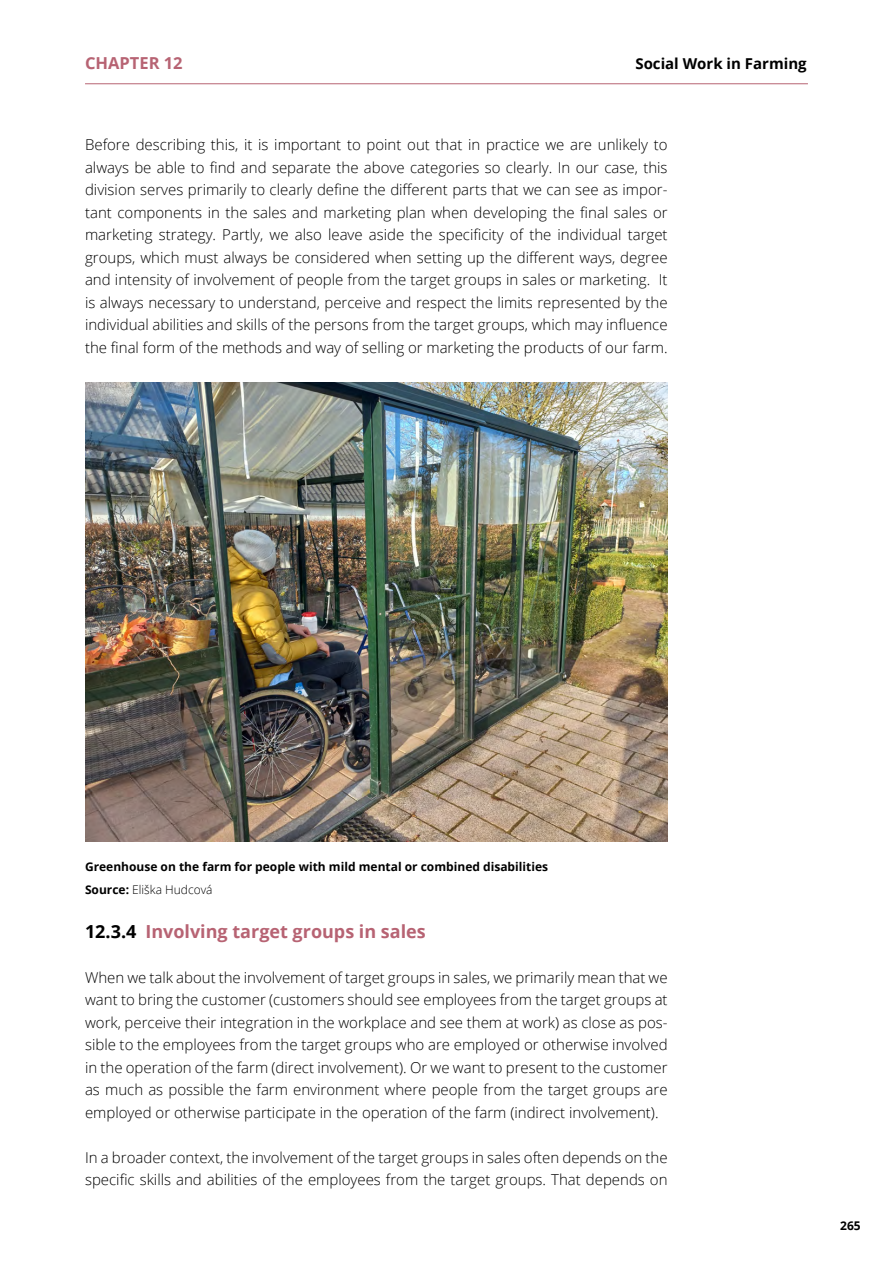
<style>
.page{position:relative;width:893px;height:1263px;background:#fff}
.page>*{position:absolute;margin:0;border:0;box-sizing:border-box;transform-origin:0 0}
.t1{font:700 18px "Open Sans";color:#b76373}
.t2{font:700 16.5px "Open Sans";color:#b76373}
.t3{font:300 15px/22.5px "Open Sans";color:#000;text-align:justify}
.t4{font:700 15px "Open Sans";color:#000}
.t5{font:700 12px/23.5px "Open Sans";color:#000}
.s1{font-weight:300}
.s2{color:#000}
</style>
<div class="page">
<img style="left:85px;top:383px;width:583px;height:458px">
<hr style="left:85px;top:83px;width:723px;height:1px;background:#b76373">
<p class="t2" style="left:85px;top:51px;width:99px">CHAPTER 12</p>
<p class="t4" style="left:635px;top:53px;width:173px">Social Work in Farming</p>
<p class="t3" style="left:85px;top:133px;width:584px">Before describing this, it is important to point out that in practice we are unlikely to always be able to find and separate the above categories so clearly. In our case, this division serves primarily to clearly define the different parts that we can see as impor&shy;tant components in the sales and marketing plan when developing the final sales or marketing strategy. Partly, we also leave aside the specificity of the individual target groups, which must always be considered when setting up the different ways, degree and intensity of involvement of people from the target groups in sales or marketing. It is always necessary to understand, perceive and respect the limits represented by the individual abilities and skills of the persons from the target groups, which may influence the final form of the methods and way of selling or marketing the products of our farm.</p>
<p class="t5" style="left:85px;top:854px;width:465px">Greenhouse on the farm for people with mild mental or combined disabilities<br>Source: <span class="s1">Eliška Hudcová</span></p>
<p class="t1" style="left:85px;top:918px;width:342px"><span class="s2">12.3.4</span> Involving target groups in sales</p>
<p class="t3" style="left:85px;top:965px;width:584px">When we talk about the involvement of target groups in sales, we primarily mean that we want to bring the customer (customers should see employees from the target groups at work, perceive their integration in the workplace and see them at work) as close as pos&shy;sible to the employees from the target groups who are employed or otherwise involved in the operation of the farm (direct involvement). Or we want to present to the customer as much as possible the farm environment where people from the target groups are employed or otherwise participate in the operation of the farm (indirect involvement).</p>
<p class="t3" style="left:85px;top:1145px;width:584px">In a broader context, the involvement of the target groups in sales often depends on the specific skills and abilities of the employees from the target groups. That depends on</p>
<p class="t5" style="left:840px;top:1214px;width:22px">265</p>
</div>
